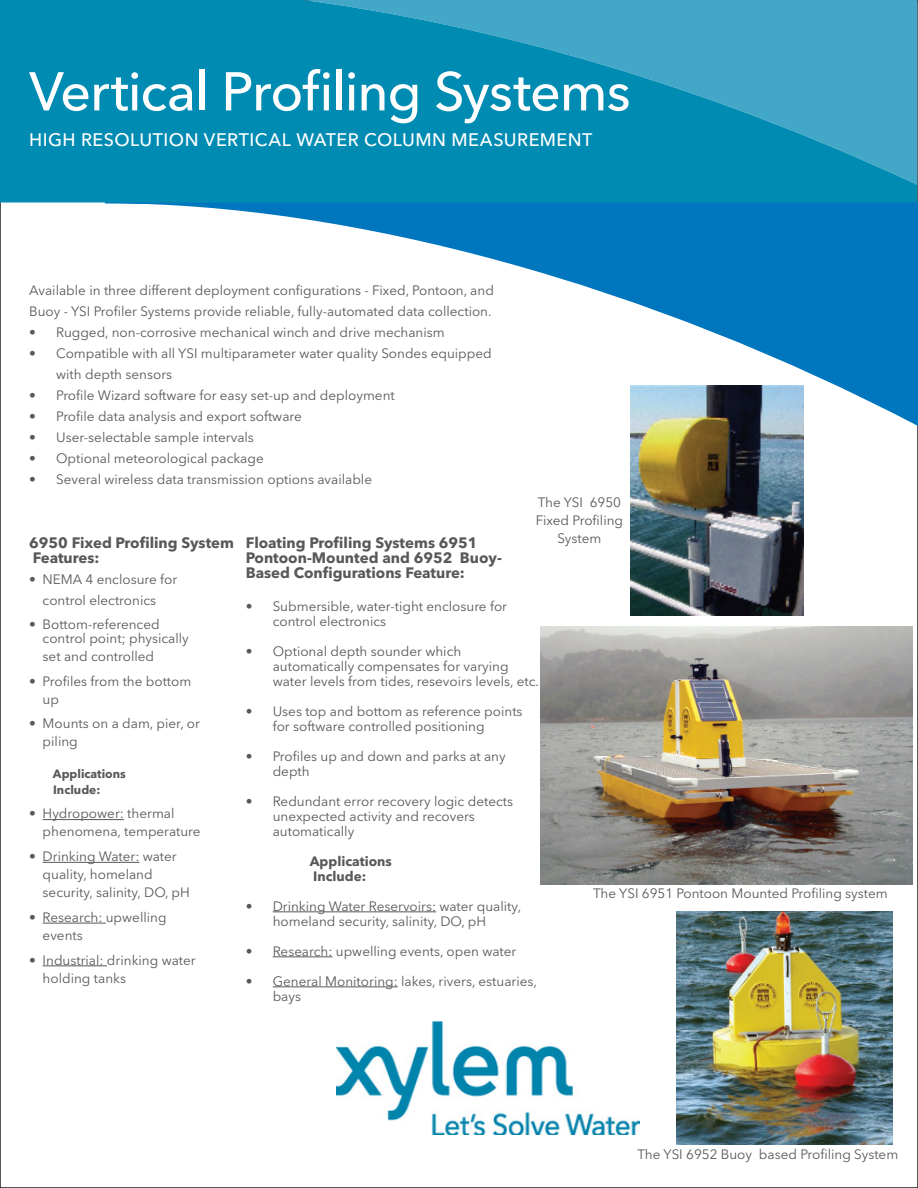
<style>
.page{position:relative;width:918px;height:1188px;background:#fff}
.page>*{position:absolute;margin:0;border:0;box-sizing:border-box;transform-origin:0 0}
.t1{font:500 54px "Avenir Next LT Pro";letter-spacing:-.02em;color:#fff}
.Subtitle{font:500 18px "Avenir Next LT Pro";letter-spacing:.025em;color:#fff}
.Body{font:700 15px/15px "Avenir Next LT Pro";color:#57585a}
.Body-2{font:13.5px/15px "Avenir Next LT Pro";color:#57585a}
.Bullets{font:13.5px/18px "Avenir Next LT Pro";color:#57585a}
.t2{font:700 13.5px/15px "Avenir Next LT Pro";color:#57585a}
.Bullets-2{font:700 12px "Avenir Next LT Pro";color:#57585a}
</style>
<div class="page">
<svg style="left:104px;top:201px;width:814px;height:226px"></svg>
<svg style="left:0;top:0;width:917px;height:203px;background:#1192b8"></svg>
<hr style="left:43px;top:819px;width:81px;height:1px;background:#57585a">
<hr style="left:43px;top:862px;width:96px;height:1px;background:#57585a">
<hr style="left:43px;top:923px;width:63px;height:1px;background:#57585a">
<hr style="left:43px;top:966px;width:64px;height:1px;background:#57585a">
<img style="left:336px;top:1022px;width:303px;height:113px">
<img style="left:631px;top:385px;width:173px;height:231px">
<img style="left:541px;top:626px;width:372px;height:259px">
<img style="left:676px;top:912px;width:216px;height:233px">
<hr style="left:273px;top:912px;width:163px;height:1px;background:#57585a">
<hr style="left:273px;top:957px;width:59px;height:1px;background:#57585a">
<hr style="left:273px;top:987px;width:125px;height:1px;background:#57585a">
<p class="t1" style="left:29px;top:59px;width:603px">Vertical Profiling Systems</p>
<p class="Subtitle" style="left:29px;top:129px;width:565px">HIGH RESOLUTION VERTICAL WATER COLUMN MEASUREMENT</p>
<p class="Body-2" style="left:29px;top:280px;width:466px;line-height:21px">Available in three different deployment configurations - Fixed, Pontoon, and<br>Buoy - YSI Profiler Systems provide reliable, fully-automated data collection.</p>
<p class="Body-2" style="left:29px;top:325px;width:417px">• Rugged, non-corrosive mechanical winch and drive mechanism</p>
<p class="Body-2" style="left:56px;top:343px;width:437px;line-height:21px;text-indent:-27px">• Compatible with all YSI multiparameter water quality Sondes equipped with depth sensors</p>
<p class="Body-2" style="left:29px;top:388px;width:367px">• Profile Wizard software for easy set-up and deployment</p>
<p class="Body-2" style="left:29px;top:409px;width:274px">• Profile data analysis and export software</p>
<p class="Body-2" style="left:29px;top:430px;width:226px">• User-selectable sample intervals</p>
<p class="Body-2" style="left:29px;top:451px;width:236px">• Optional meteorological package</p>
<p class="Body-2" style="left:29px;top:472px;width:344px">• Several wireless data transmission options available</p>
<p class="Body" style="left:29px;top:535px;width:206px">6950 Fixed Profiling System</p>
<p class="Body" style="left:33px;top:550px;width:68px">Features:</p>
<p class="Bullets" style="left:29px;top:568px;width:150px;line-height:21px;text-align:center">• NEMA 4 enclosure for control electronics</p>
<p class="Bullets" style="left:43px;top:618px;width:148px;line-height:13.5px;text-indent:-14px">• Bottom-referenced control point; physically</p>
<p class="Bullets" style="left:43px;top:647px;width:113px">set and controlled</p>
<p class="Bullets" style="left:43px;top:672px;width:150px;text-indent:-14px">• Profiles from the bottom up</p>
<p class="Bullets" style="left:43px;top:715px;width:159px;text-indent:-14px">• Mounts on a dam, pier, or piling</p>
<p class="Bullets-2" style="left:53px;top:766px;width:75px">Applications</p>
<p class="Bullets-2" style="left:53px;top:782px;width:49px">Include:</p>
<p class="Bullets" style="left:43px;top:805px;width:159px;text-indent:-14px">• Hydropower: thermal phenomena, temperature</p>
<p class="Bullets" style="left:43px;top:847px;width:149px;text-indent:-14px">• Drinking Water: water quality, homeland security, salinity, DO, pH</p>
<p class="Bullets" style="left:43px;top:908px;width:125px;text-indent:-14px">• Research: upwelling events</p>
<p class="Bullets" style="left:43px;top:951px;width:155px;text-indent:-14px">• Industrial: drinking water holding tanks</p>
<p class="Body-2" style="left:536px;top:493px;width:89px;line-height:18px;text-align:center">The YSI 6950<br>Fixed Profiling<br>System</p>
<p class="Body" style="left:246px;top:535px;width:258px">Floating Profiling Systems 6951<br>Pontoon-Mounted and 6952 Buoy-<br>Based Configurations Feature:</p>
<p class="Body-2" style="left:273px;top:598px;width:236px;text-indent:-27px">• Submersible, water-tight enclosure for control electronics</p>
<p class="Body-2" style="left:273px;top:643px;width:268px;text-indent:-27px">• Optional depth sounder which automatically compensates for varying water levels from tides, resevoirs levels, etc.</p>
<p class="Body-2" style="left:273px;top:703px;width:251px;text-indent:-27px">• Uses top and bottom as reference points for software controlled positioning</p>
<p class="Body-2" style="left:273px;top:748px;width:235px;text-indent:-27px">• Profiles up and down and parks at any depth</p>
<p class="Body-2" style="left:273px;top:793px;width:242px;text-indent:-27px">• Redundant error recovery logic detects unexpected activity and recovers automatically</p>
<p class="t2" style="left:310px;top:853px;width:84px">Applications<br>Include:</p>
<p class="Body-2" style="left:246px;top:898px;width:277px;text-align:center">• Drinking Water Reservoirs: water quality, homeland security, salinity, DO, pH</p>
<p class="Body-2" style="left:246px;top:943px;width:272px">• Research: upwelling events, open water</p>
<p class="Body-2" style="left:273px;top:973px;width:266px;text-indent:-27px">• General Monitoring: lakes, rivers, estuaries, bays</p>
<p class="Body-2" style="left:593px;top:886px;width:296px">The YSI 6951 Pontoon Mounted Profiling system</p>
<p class="Body-2" style="left:637px;top:1147px;width:262px">The YSI 6952 Buoy based Profiling System</p>
</div>
